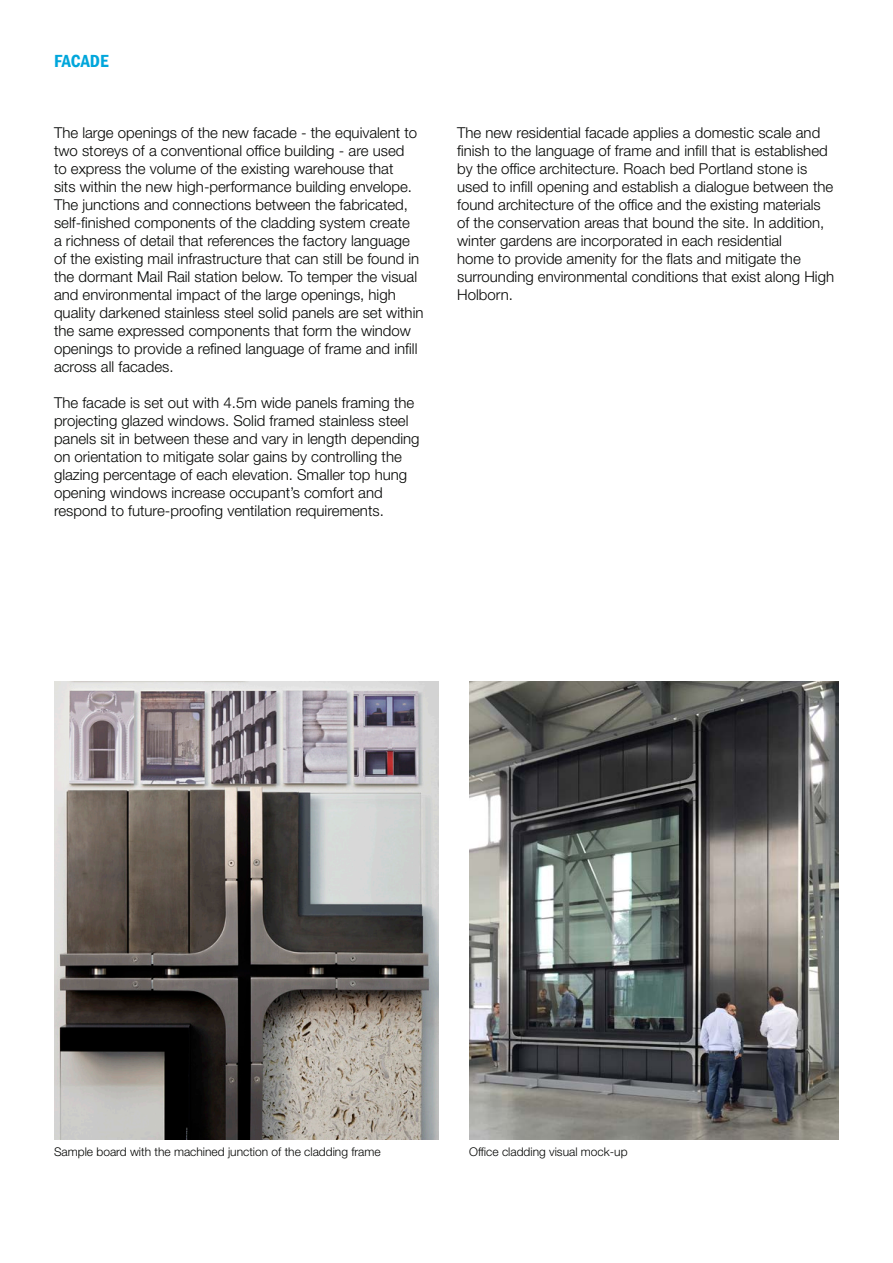
<style>
.page{position:relative;width:893px;height:1263px;background:#fff}
.page>*{position:absolute;margin:0;border:0;box-sizing:border-box;transform-origin:0 0}
.t1{font:600 condensed 18px "Franklin Gothic";color:#00a6db}
.t2{font:300 15px/18px "Helvetica Neue LT Pro";color:#040503}
.t3{font:300 12px "Helvetica Neue LT Pro";color:#040503}
</style>
<div class="page">
<img style="left:469px;top:682px;width:370px;height:457px">
<img style="left:54px;top:682px;width:385px;height:457px">
<p class="t1" style="left:54px;top:49px;width:56px">FACADE</p>
<p class="t2" style="left:54px;top:124px;width:371px">The large openings of the new facade - the equivalent to two storeys of a conventional office building - are used<br>to express the volume of the existing warehouse that<br>sits within the new high-performance building envelope.<br>The junctions and connections between the fabricated, self-finished components of the cladding system create<br>a richness of detail that references the factory language of the existing mail infrastructure that can still be found in the dormant Mail Rail station below. To temper the visual and environmental impact of the large openings, high quality darkened stainless steel solid panels are set within the same expressed components that form the window openings to provide a refined language of frame and infill across all facades.</p>
<p class="t2" style="left:54px;top:394px;width:367px">The facade is set out with 4.5m wide panels framing the projecting glazed windows. Solid framed stainless steel panels sit in between these and vary in length depending on orientation to mitigate solar gains by controlling the glazing percentage of each elevation. Smaller top hung opening windows increase occupant’s comfort and respond to future-proofing ventilation requirements.</p>
<p class="t2" style="left:457px;top:124px;width:379px">The new residential facade applies a domestic scale and finish to the language of frame and infill that is established by the office architecture. Roach bed Portland stone is used to infill opening and establish a dialogue between the found architecture of the office and the existing materials of the conservation areas that bound the site. In addition, winter gardens are incorporated in each residential<br>home to provide amenity for the flats and mitigate the surrounding environmental conditions that exist along High Holborn.</p>
<p class="t3" style="left:54px;top:1144px;width:328px">Sample board with the machined junction of the cladding frame</p>
<p class="t3" style="left:469px;top:1144px;width:160px">Office cladding visual mock-up</p>
</div>
